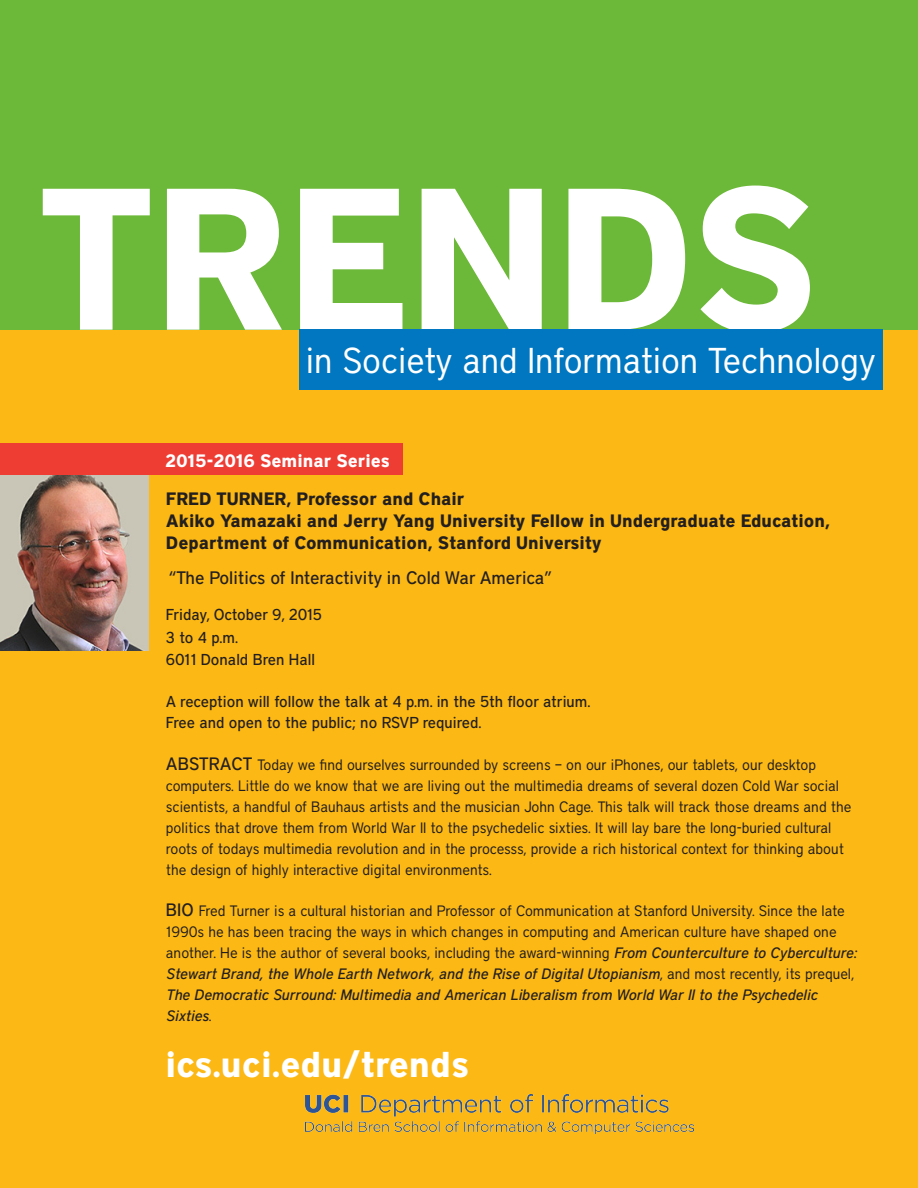
<style>
.page{position:relative;width:918px;height:1188px;background:#fff}
.page>*{position:absolute;margin:0;border:0;box-sizing:border-box;transform-origin:0 0}
.t1{font:700 200.4px "District";color:#fff;scale:.95 1}
.t2{font:35.7px "District";color:#fff;scale:.95 1}
.t3{font:700 35.7px "District";color:#fff;scale:.95 1}
.t4{font:500 18px "District";color:#231f20;scale:.95 1}
.t5{font:700 17.85px/22.4px "District";color:#231f20;scale:.95 1}
.t6{font:700 17.85px "District";color:#fff;scale:.95 1}
.t7{font:500 15.75px/22.4px "District";color:#231f20;scale:.95 1}
.t8{font:15px/21px "District";color:#231f20;scale:.95 1}
.s1{font-weight:500;font-size:17.85px}
.s2{font-weight:500;font-style:italic}
</style>
<div class="page">
<div style="left:0;top:318px;width:918px;height:870px;background:#fcb814"></div>
<div style="left:0;top:0;width:918px;height:330px;background:#6cb838"></div>
<img style="left:0;top:475px;width:149px;height:176px">
<div style="left:300px;top:330px;width:583px;height:60px;background:#0077c0"></div>
<div style="left:0;top:443px;width:402px;height:32px;background:#ee3e34"></div>
<img style="left:306px;top:1094px;width:388px;height:40px">
<p class="t1" style="left:39px;top:136px;width:821px">TRENDS</p>
<p class="t2" style="left:306px;top:339px;width:602px">in Society and Information Technology</p>
<p class="t6" style="left:165px;top:450px;width:238px">2015-2016 Seminar Series</p>
<p class="t5" style="left:166px;top:487px;width:701px">FRED TURNER, Professor and Chair<br>Akiko Yamazaki and Jerry Yang University Fellow in Undergraduate Education,<br>Department of Communication, Stanford University</p>
<p class="t4" style="left:169px;top:567px;width:405px">“The Politics of Interactivity in Cold War America”</p>
<p class="t7" style="left:166px;top:603px;width:166px">Friday, October 9, 2015</p>
<p class="t7" style="left:166px;top:626px;width:158px">3 to 4 p.m.<br>6011 Donald Bren Hall</p>
<p class="t7" style="left:166px;top:691px;width:448px;line-height:21px">A reception will follow the talk at 4 p.m. in the 5th floor atrium.<br>Free and open to the public; no RSVP required.</p>
<p class="t8" style="left:166px;top:754px;width:723px"><span class="s1">ABSTRACT</span> Today we find ourselves surrounded by screens – on our iPhones, our tablets, our desktop computers. Little do we know that we are living out the multimedia dreams of several dozen Cold War social scientists, a handful of Bauhaus artists and the musician John Cage. This talk will track those dreams and the politics that drove them from World War II to the psychedelic sixties. It will lay bare the long-buried cultural roots of todays multimedia revolution and in the processs, provide a rich historical context for thinking about the design of highly interactive digital environments.</p>
<p class="t8" style="left:166px;top:900px;width:728px"><span class="s1">BIO</span> Fred Turner is a cultural historian and Professor of Communication at Stanford University. Since the late 1990s he has been tracing the ways in which changes in computing and American culture have shaped one another. He is the author of several books, including the award-winning <span class="s2">From Counterculture to Cyberculture:<br>Stewart Brand, the Whole Earth Network</span>, <span class="s2">and the Rise of Digital Utopianism</span>, and most recently, its prequel, <span class="s2">The Democratic Surround: Multimedia and American Liberalism from World War II to the Psychedelic Sixties</span>.</p>
<p class="t3" style="left:165px;top:1043px;width:321px">ics.uci.edu/trends</p>
</div>
